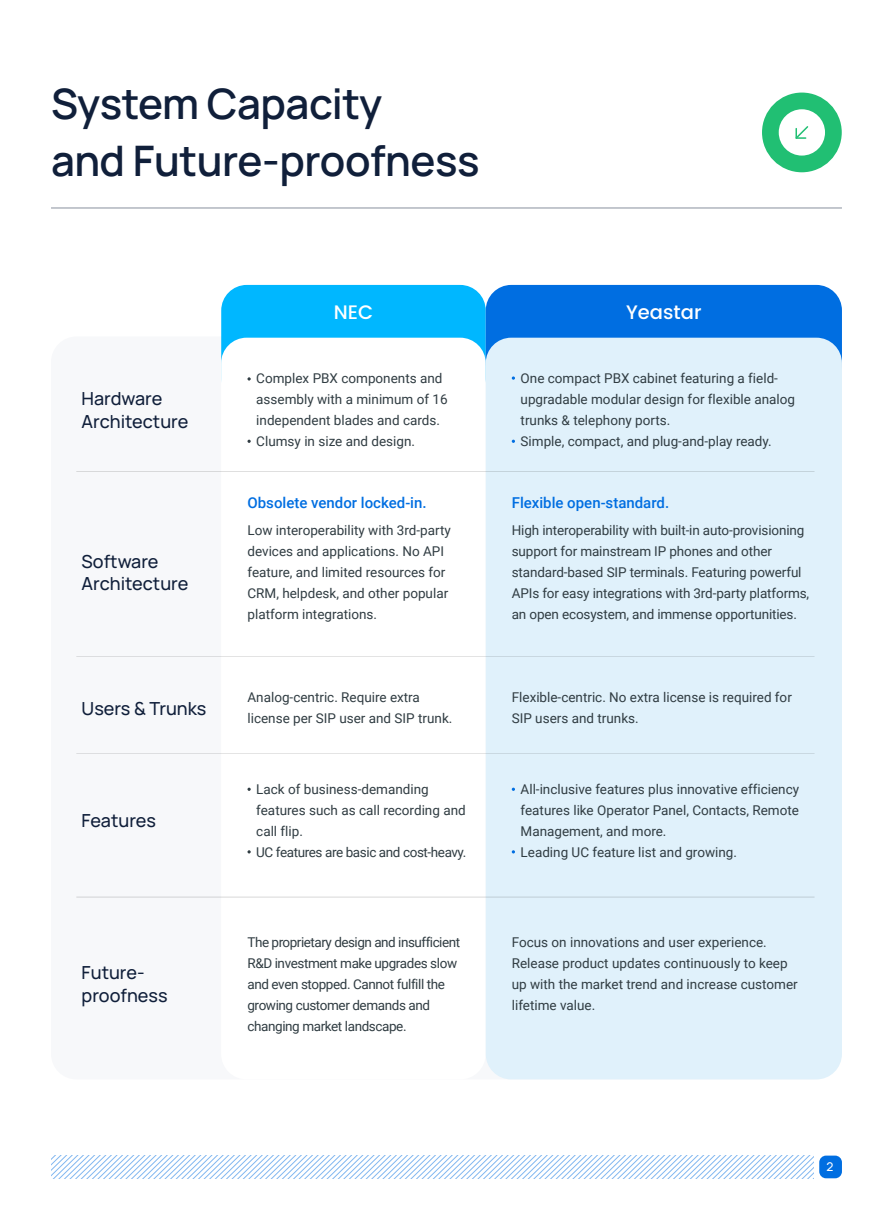
<style>
.page{position:relative;width:893px;height:1212px;background:#fff}
.page>*{position:absolute;margin:0;border:0;box-sizing:border-box;transform-origin:0 0}
.大标题{font:600 42px "Manrope";letter-spacing:-.01em;color:#101f3a}
.t1{font:500 19.5px "Poppins";color:#fff}
.t2{font:500 18px/22.5px "Manrope";color:#101f3a}
.t3{font:500 15px "Roboto";color:#006ee1}
.t4{font:13.5px/21px "Roboto";color:#303c42}
.t5{font:13.5px/21px "Roboto";letter-spacing:-.03em;color:#303c42}
.t6{font:500 12px "Manrope";color:#fff}
</style>
<div class="page">
<div style="left:819px;top:1155px;width:23px;height:23px;background:#006ee1;border-radius:7px"></div>
<svg style="left:51px;top:1155px;width:762px;height:23px"></svg>
<div style="left:51px;top:336px;width:789px;height:743px;background:#f7f8fa;border-radius:26px"></div>
<div style="left:221px;top:285px;width:265px;height:118px;background:#00b7ff;border-radius:26px"></div>
<div style="left:486px;top:285px;width:356px;height:103px;background:#006ee1;border-radius:26px"></div>
<div style="left:221px;top:338px;width:265px;height:741px;background:#fff;border-radius:26px"></div>
<div style="left:486px;top:338px;width:356px;height:741px;background:#e0f1fb;border-radius:26px"></div>
<hr style="left:76px;top:471px;width:738px;height:1px;background:#333">
<hr style="left:76px;top:656px;width:738px;height:1px;background:#333">
<hr style="left:76px;top:753px;width:738px;height:1px;background:#333">
<hr style="left:76px;top:897px;width:738px;height:1px;background:#333">
<svg style="left:247px;top:377px;width:4px;height:4px"></svg>
<svg style="left:247px;top:788px;width:4px;height:3px"></svg>
<svg style="left:512px;top:376px;width:3px;height:4px"></svg>
<svg style="left:247px;top:440px;width:4px;height:3px"></svg>
<hr style="left:51px;top:208px;width:791px;height:1px;background:#101f3a">
<svg style="left:762px;top:93px;width:80px;height:79px"></svg>
<p class="大标题" style="left:51px;top:74px;width:333px">System Capacity</p>
<p class="大标题" style="left:51px;top:131px;width:430px">and Future-proofness</p>
<p class="t2" style="left:82px;top:386px;width:108px">Hardware<br>Architecture</p>
<p class="t2" style="left:82px;top:549px;width:108px">Software<br>Architecture</p>
<p class="t2" style="left:82px;top:696px;width:126px">Users &amp; Trunks</p>
<p class="t2" style="left:82px;top:808px;width:76px">Features</p>
<p class="t2" style="left:82px;top:961px;width:87px">Future&shy;proofness</p>
<p class="t1" style="left:334px;top:297px;width:41px">NEC</p>
<p class="t1" style="left:626px;top:297px;width:77px">Yeastar</p>
<p class="t4" style="left:256px;top:367px;width:193px">Complex PBX components and assembly with a minimum of 16 independent blades and cards.</p>
<p class="t4" style="left:256px;top:430px;width:160px">Clumsy in size and design.</p>
<p class="t4" style="left:521px;top:367px;width:276px">One compact PBX cabinet featuring a field&shy;upgradable modular design for flexible analog trunks &amp; telephony ports.</p>
<p class="t4" style="left:521px;top:430px;width:253px">Simple, compact, and plug-and-play ready.</p>
<p class="t3" style="left:247px;top:492px;width:181px">Obsolete vendor locked-in.</p>
<p class="t3" style="left:512px;top:492px;width:159px">Flexible open-standard.</p>
<p class="t4" style="left:247px;top:520px;width:205px">Low interoperability with 3rd-party devices and applications. No API feature, and limited resources for<br>CRM, helpdesk, and other popular platform integrations.</p>
<p class="t4" style="left:247px;top:687px;width:206px">Analog-centric. Require extra license per SIP user and SIP trunk.</p>
<p class="t4" style="left:256px;top:778px;width:211px">Lack of business-demanding features such as call recording and call flip.</p>
<p class="t5" style="left:256px;top:841px;width:212px">UC features are basic and cost-heavy.</p>
<p class="t4" style="left:512px;top:520px;width:299px">High interoperability with built-in auto-provisioning support for mainstream IP phones and other standard-based SIP terminals. Featuring powerful APIs for easy integrations with 3rd-party platforms, an open ecosystem, and immense opportunities.</p>
<p class="t4" style="left:512px;top:687px;width:282px">Flexible-centric. No extra license is required for<br>SIP users and trunks.</p>
<p class="t4" style="left:521px;top:778px;width:280px;text-align:justify">All-inclusive features plus innovative efficiency features like Operator Panel, Contacts, Remote Management, and more.</p>
<p class="t4" style="left:521px;top:841px;width:218px">Leading UC feature list and growing.</p>
<p class="t5" style="left:247px;top:931px;width:214px">The proprietary design and insufficient R&amp;D investment make upgrades slow and even stopped. Cannot fulfill the growing customer demands and changing market landscape.</p>
<p class="t4" style="left:512px;top:931px;width:287px">Focus on innovations and user experience.<br>Release product updates continuously to keep up with the market trend and increase customer lifetime value.</p>
<p class="t6" style="left:826px;top:1158px;width:8px">2</p>
</div>
